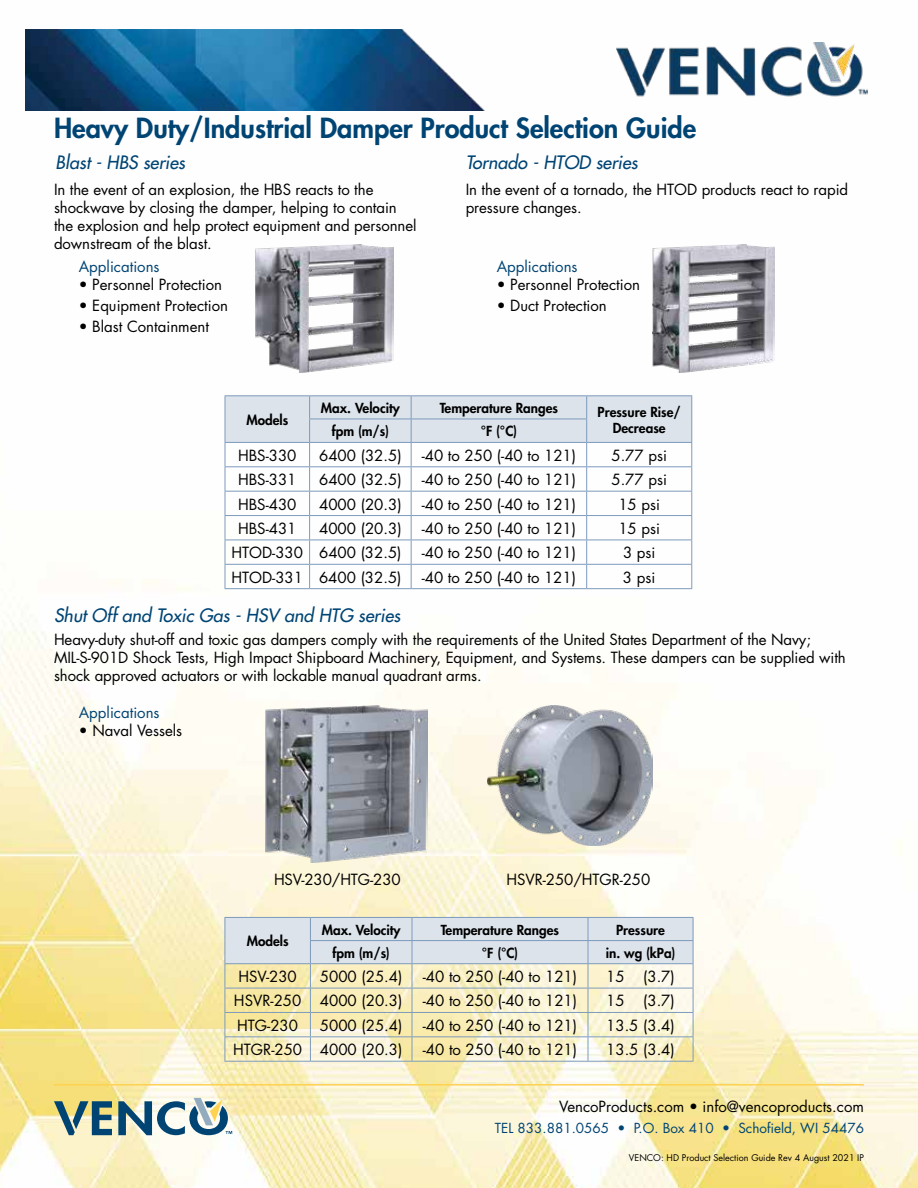
<style>
.page{position:relative;width:918px;height:1188px;background:#fff}
.page>*{position:absolute;margin:0;border:0;box-sizing:border-box;transform-origin:0 0}
.t1{font:800 27px "Futura Std";color:#004474}
.t2{font:italic 500 18px "Futura Std";color:#004474}
.t3{font:15px/18px "Futura Std";letter-spacing:-.005em;color:#000}
.t4{font:15px "Futura Std";color:#004474}
.t5{font:800 13.5px/16.2px "Futura Std";color:#000;text-align:center}
.t6{font:13.5px "Futura Std";color:#004474}
.t7{font:9px "Futura Std";color:#000}
</style>
<div class="page">
<img style="left:0;top:29px;width:918px;height:1159px">
<img style="left:532px;top:29px;width:359px;height:79px">
<svg style="left:790px;top:1060px;width:74px;height:74px"></svg>
<svg style="left:795px;top:1066px;width:69px;height:62px;background:#f9efc2"></svg>
<hr style="left:54px;top:1084px;width:810px;height:2px;background:#ffd251">
<svg style="left:54px;top:1101px;width:58px;height:34px;background:#859d91"></svg>
<svg style="left:118px;top:1098px;width:114px;height:37px"></svg>
<img style="left:26px;top:29px;width:506px;height:82px">
<img style="left:617px;top:42px;width:251px;height:59px">
<img style="left:255px;top:244px;width:139px;height:129px">
<img style="left:652px;top:244px;width:122px;height:129px">
<hr style="left:225px;top:395px;width:85px;height:1px;background:#7d9bbd">
<hr style="left:310px;top:395px;width:101px;height:1px;background:#7d9bbd">
<hr style="left:411px;top:395px;width:176px;height:1px;background:#7d9bbd">
<hr style="left:587px;top:395px;width:105px;height:1px;background:#7d9bbd">
<svg style="left:225px;top:396px;width:467px;height:192px"></svg>
<hr style="left:225px;top:588px;width:85px;height:1px;background:#7d9bbd">
<hr style="left:310px;top:588px;width:101px;height:1px;background:#7d9bbd">
<hr style="left:411px;top:588px;width:176px;height:1px;background:#7d9bbd">
<hr style="left:587px;top:588px;width:105px;height:1px;background:#7d9bbd">
<svg style="left:225px;top:917px;width:469px;height:144px;background:#eae8d1"></svg>
<hr style="left:225px;top:1061px;width:85px;height:1px;background:#7d9bbd">
<hr style="left:310px;top:1061px;width:102px;height:1px;background:#7d9bbd">
<hr style="left:412px;top:1061px;width:176px;height:1px;background:#7d9bbd">
<hr style="left:588px;top:1061px;width:105px;height:1px;background:#7d9bbd">
<img style="left:266px;top:705px;width:162px;height:157px">
<img style="left:488px;top:705px;width:164px;height:140px">
<h1 class="t1" style="left:54px;top:111px;width:644px">Heavy Duty/Industrial Damper Product Selection Guide</h1>
<p class="t2" style="left:56px;top:151px;width:131px">Blast - HBS series</p>
<p class="t2" style="left:466px;top:151px;width:174px">Tornado - HTOD series</p>
<p class="t3" style="left:54px;top:181px;width:364px">In the event of an explosion, the HBS reacts to the shockwave by closing the damper, helping to contain the explosion and help protect equipment and personnel downstream of the blast.</p>
<p class="t3" style="left:466px;top:181px;width:384px">In the event of a tornado, the HTOD products react to rapid pressure changes.</p>
<p class="t4" style="left:79px;top:257px;width:82px">Applications</p>
<p class="t3" style="left:79px;top:275px;width:145px">• Personnel Protection</p>
<p class="t3" style="left:79px;top:297px;width:151px">• Equipment Protection</p>
<p class="t3" style="left:79px;top:318px;width:132px">• Blast Containment</p>
<p class="t5" style="left:246px;top:412px;width:43px">Models</p>
<p class="t4" style="left:497px;top:257px;width:82px">Applications</p>
<p class="t3" style="left:497px;top:275px;width:145px">• Personnel Protection</p>
<p class="t3" style="left:497px;top:297px;width:112px">• Duct Protection</p>
<p class="t5" style="left:321px;top:400px;width:80px">Max. Velocity</p>
<p class="t5" style="left:440px;top:400px;width:120px">Temperature Ranges</p>
<p class="t5" style="left:598px;top:404px;width:85px">Pressure Rise/<br>Decrease</p>
<p class="t5" style="left:332px;top:423px;width:59px">fpm (m/s)</p>
<p class="t5" style="left:481px;top:423px;width:38px">°F (°C)</p>
<p class="t3" style="left:238px;top:446px;width:60px">HBS-330</p>
<p class="t3" style="left:319px;top:446px;width:84px">6400 (32.5)</p>
<p class="t3" style="left:422px;top:446px;width:156px">-40 to 250 (-40 to 121)</p>
<p class="t3" style="left:611px;top:446px;width:57px">5.77 psi</p>
<p class="t3" style="left:238px;top:471px;width:60px">HBS-331</p>
<p class="t3" style="left:319px;top:471px;width:84px">6400 (32.5)</p>
<p class="t3" style="left:422px;top:471px;width:156px">-40 to 250 (-40 to 121)</p>
<p class="t3" style="left:611px;top:471px;width:57px">5.77 psi</p>
<p class="t3" style="left:238px;top:495px;width:60px">HBS-430</p>
<p class="t3" style="left:319px;top:495px;width:84px">4000 (20.3)</p>
<p class="t3" style="left:422px;top:495px;width:156px">-40 to 250 (-40 to 121)</p>
<p class="t3" style="left:618px;top:495px;width:43px">15 psi</p>
<p class="t3" style="left:238px;top:520px;width:60px">HBS-431</p>
<p class="t3" style="left:319px;top:520px;width:84px">4000 (20.3)</p>
<p class="t3" style="left:422px;top:520px;width:156px">-40 to 250 (-40 to 121)</p>
<p class="t3" style="left:618px;top:520px;width:43px">15 psi</p>
<p class="t3" style="left:231px;top:544px;width:172px">HTOD-330 6400 (32.5)</p>
<p class="t3" style="left:422px;top:544px;width:156px">-40 to 250 (-40 to 121)</p>
<p class="t3" style="left:623px;top:544px;width:34px">3 psi</p>
<p class="t3" style="left:231px;top:568px;width:172px">HTOD-331 6400 (32.5)</p>
<p class="t3" style="left:422px;top:568px;width:156px">-40 to 250 (-40 to 121)</p>
<p class="t3" style="left:623px;top:568px;width:34px">3 psi</p>
<p class="t2" style="left:54px;top:604px;width:348px">Shut Off and Toxic Gas - HSV and HTG series</p>
<p class="t3" style="left:54px;top:631px;width:793px">Heavy-duty shut-off and toxic gas dampers comply with the requirements of the United States Department of the Navy;<br>MIL-S-901D Shock Tests, High Impact Shipboard Machinery, Equipment, and Systems. These dampers can be supplied with shock approved actuators or with lockable manual quadrant arms.</p>
<p class="t4" style="left:79px;top:703px;width:82px">Applications</p>
<p class="t3" style="left:79px;top:722px;width:105px">• Naval Vessels</p>
<p class="t3" style="left:274px;top:871px;width:128px">HSV-230/HTG-230</p>
<p class="t3" style="left:507px;top:871px;width:145px">HSVR-250/HTGR-250</p>
<p class="t5" style="left:247px;top:933px;width:43px">Models</p>
<p class="t5" style="left:322px;top:921px;width:80px">Max. Velocity</p>
<p class="t5" style="left:441px;top:921px;width:120px">Temperature Ranges</p>
<p class="t5" style="left:616px;top:921px;width:50px">Pressure</p>
<p class="t5" style="left:333px;top:945px;width:59px">fpm (m/s)</p>
<p class="t5" style="left:482px;top:945px;width:38px">°F (°C)</p>
<p class="t5" style="left:606px;top:945px;width:71px">in. wg (kPa)</p>
<p class="t3" style="left:238px;top:968px;width:60px">HSV-230</p>
<p class="t3" style="left:320px;top:968px;width:84px">5000 (25.4)</p>
<p class="t3" style="left:423px;top:968px;width:156px">-40 to 250 (-40 to 121)</p>
<p class="t3" style="left:606px;top:968px;width:70px">15 (3.7)</p>
<p class="t3" style="left:234px;top:992px;width:170px">HSVR-250 4000 (20.3)</p>
<p class="t3" style="left:423px;top:992px;width:156px">-40 to 250 (-40 to 121)</p>
<p class="t3" style="left:606px;top:992px;width:70px">15 (3.7)</p>
<p class="t3" style="left:237px;top:1016px;width:62px">HTG-230</p>
<p class="t3" style="left:320px;top:1016px;width:84px">5000 (25.4)</p>
<p class="t3" style="left:423px;top:1016px;width:156px">-40 to 250 (-40 to 121)</p>
<p class="t3" style="left:606px;top:1016px;width:70px">13.5 (3.4)</p>
<p class="t3" style="left:233px;top:1041px;width:171px">HTGR-250 4000 (20.3)</p>
<p class="t3" style="left:423px;top:1041px;width:156px">-40 to 250 (-40 to 121)</p>
<p class="t3" style="left:606px;top:1041px;width:70px">13.5 (3.4)</p>
<p class="t3" style="left:559px;top:1097px;width:306px">VencoProducts.com • info@vencoproducts.com</p>
<p class="t6" style="left:495px;top:1119px;width:371px">TEL 833.881.0565 • P.O. Box 410 • Schofield, WI 54476</p>
<p class="t7" style="left:629px;top:1152px;width:237px">VENCO: HD Product Selection Guide Rev 4 August 2021 IP</p>
</div>
